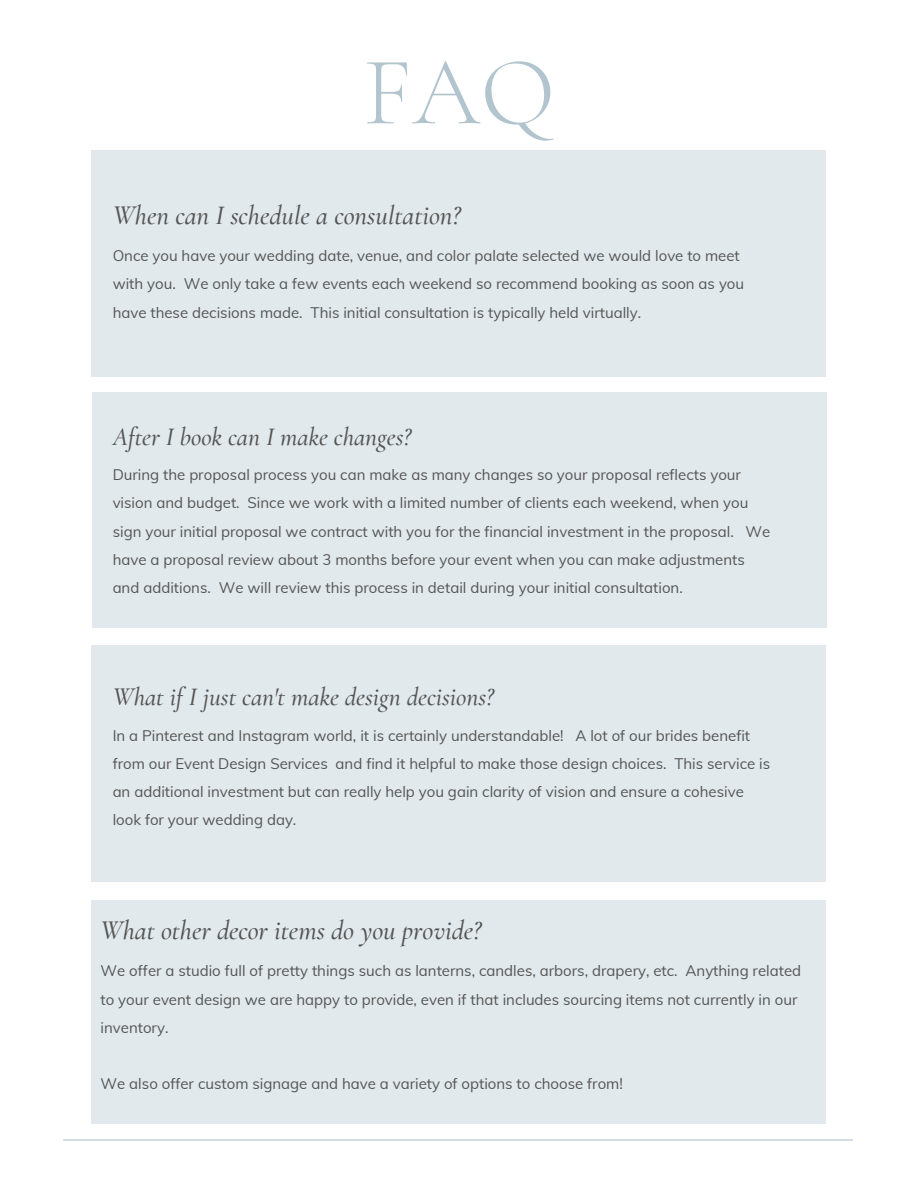
<style>
.page{position:relative;width:918px;height:1188px;background:#fff}
.page>*{position:absolute;margin:0;border:0;box-sizing:border-box;transform-origin:0 0}
.t1{font:300 97.5px "Cormorant Garamond";color:#b2c4ce}
.t2{font:italic 500 27px "Cormorant Garamond";color:#545454}
.t3{font:italic 500 25.5px "Cormorant Garamond";color:#545454}
.t4{font:15px/28.2px "Muli";color:#545454}
</style>
<div class="page">
<div style="left:91px;top:150px;width:735px;height:226px;background:#e2e9ec"></div>
<div style="left:91px;top:900px;width:735px;height:224px;background:#e2e9ec"></div>
<div style="left:91px;top:645px;width:735px;height:237px;background:#e2e9ec"></div>
<hr style="left:63px;top:1139px;width:790px;height:2px;background:#b2c4ce">
<div style="left:92px;top:392px;width:735px;height:235px;background:#e2e9ec"></div>
<h2 class="t1" style="left:363px;top:33px;width:194px">FAQ</h2>
<h1 class="t2" style="left:113px;top:199px;width:349px">When can I schedule a consultation?</h1>
<h2 class="t4" style="left:113px;top:242px;width:633px">Once you have your wedding date, venue, and color palate selected we would love to meet with you. We only take a few events each weekend so recommend booking as soon as you have these decisions made. This initial consultation is typically held virtually.</h2>
<p class="t3" style="left:113px;top:421px;width:300px">After I book can I make changes?</p>
<p class="t4" style="left:113px;top:461px;width:659px">During the proposal process you can make as many changes so your proposal reflects your vision and budget. Since we work with a limited number of clients each weekend, when you sign your initial proposal we contract with you for the financial investment in the proposal. We have a proposal review about 3 months before your event when you can make adjustments and additions. We will review this process in detail during your initial consultation.</p>
<h2 class="t3" style="left:113px;top:682px;width:383px">What if I just can't make design decisions?</h2>
<p class="t4" style="left:113px;top:721px;width:659px">In a Pinterest and Instagram world, it is certainly understandable! A lot of our brides benefit from our Event Design Services and find it helpful to make those design choices. This service is an additional investment but can really help you gain clarity of vision and ensure a cohesive look for your wedding day.</p>
<p class="t2" style="left:101px;top:915px;width:382px">What other decor items do you provide?</p>
<h2 class="t4" style="left:101px;top:957px;width:702px">We offer a studio full of pretty things such as lanterns, candles, arbors, drapery, etc. Anything related to your event design we are happy to provide, even if that includes sourcing items not currently in our inventory.</h2>
<p class="t4" style="left:101px;top:1069px;width:524px">We also offer custom signage and have a variety of options to choose from!</p>
</div>
